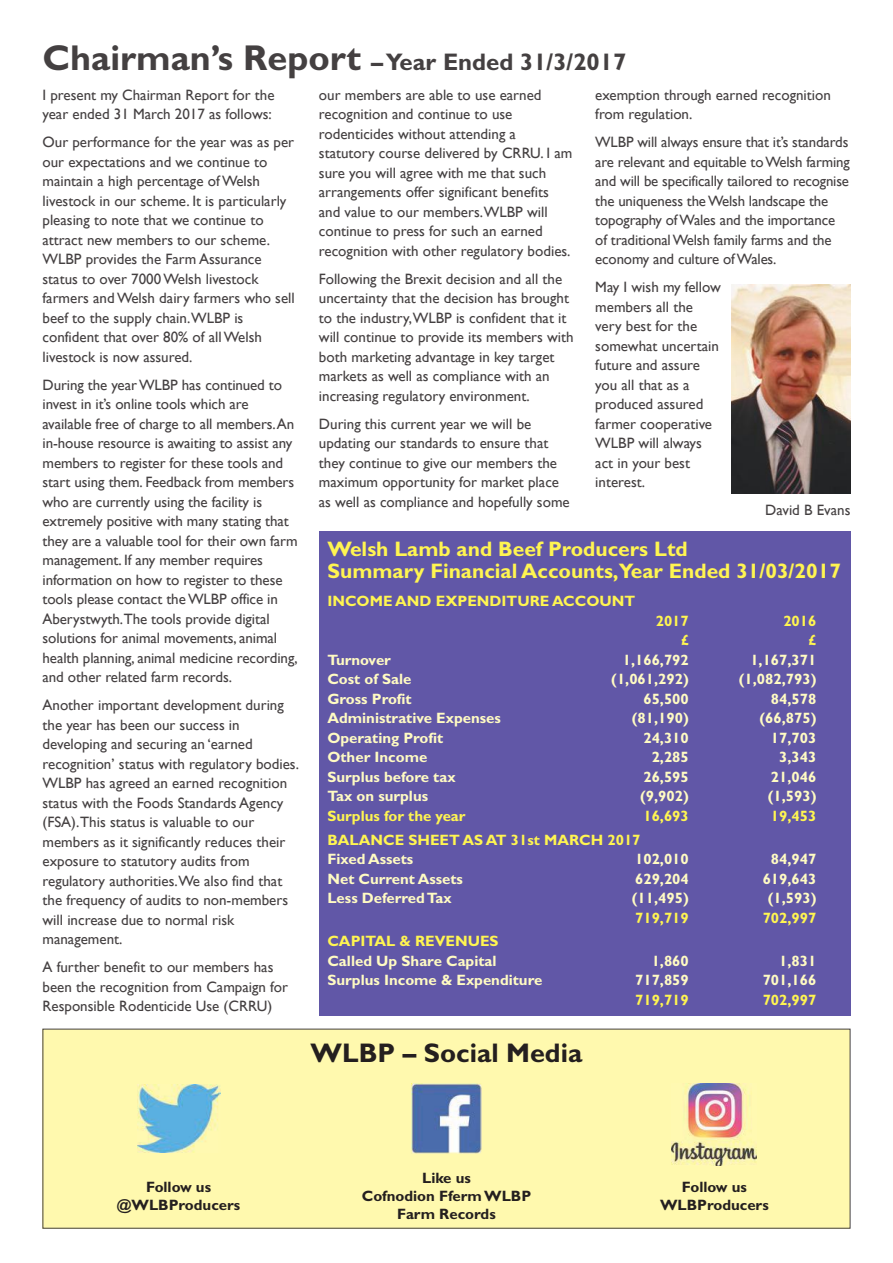
<style>
.page{position:relative;width:893px;height:1263px;background:#fff}
.page>*{position:absolute;margin:0;border:0;box-sizing:border-box;transform-origin:0 0}
.t1{font:700 27px "Gill Sans";color:#241f1f}
.t2{font:700 24px "Gill Sans";color:#444041}
.t3{font:700 21px/22.5px "Gill Sans";color:#fff551}
.t4{font:15px/19.5px "Gill Sans";color:#444041}
.t5{font:700 15px "Gill Sans";color:#fffbc3}
.t6{font:700 15px "Gill Sans";color:#fff551}
.t7{font:700 15px/18px "Gill Sans";color:#241f1f;text-align:center}
.s1{font-size:36px}
</style>
<div class="page">
<div style="left:43px;top:1029px;width:807px;height:199px;background:#fff9ae"></div>
<div style="left:319px;top:531px;width:531px;height:485px;background:#6157a7"></div>
<img style="left:731px;top:285px;width:119px;height:208px">
<img style="left:137px;top:1085px;width:83px;height:67px">
<img style="left:411px;top:1083px;width:71px;height:70px">
<img style="left:672px;top:1084px;width:85px;height:82px">
<h2 class="t2" style="left:43px;top:47px;width:585px"><span class="s1">Chairman’s Report</span> – Year Ended 31/3/2017</h2>
<p class="t4" style="left:43px;top:85px;width:234px">I present my Chairman Report for the year ended 31 March 2017 as follows:</p>
<p class="t4" style="left:43px;top:132px;width:254px">Our performance for the year was as per our expectations and we continue to maintain a high percentage of Welsh livestock in our scheme. It is particularly pleasing to note that we continue to attract new members to our scheme.<br>WLBP provides the Farm Assurance status to over 7000 Welsh livestock farmers and Welsh dairy farmers who sell beef to the supply chain.WLBP is confident that over 80% of all Welsh livestock is now assured.</p>
<p class="t4" style="left:43px;top:375px;width:257px">During the year WLBP has continued to invest in it’s online tools which are available free of charge to all members. An in-house resource is awaiting to assist any members to register for these tools and start using them. Feedback from members who are currently using the facility is extremely positive with many stating that they are a valuable tool for their own farm management. If any member requires information on how to register to these tools please contact the WLBP office in Aberystwyth.The tools provide digital solutions for animal movements, animal health planning, animal medicine recording, and other related farm records.</p>
<p class="t4" style="left:43px;top:695px;width:258px">Another important development during the year has been our success in developing and securing an ‘earned recognition’ status with regulatory bodies.<br>WLBP has agreed an earned recognition status with the Foods Standards Agency (FSA).This status is valuable to our members as it significantly reduces their exposure to statutory audits from regulatory authorities.We also find that the frequency of audits to non-members will increase due to normal risk management.</p>
<p class="t4" style="left:43px;top:957px;width:247px">A further benefit to our members has been the recognition from Campaign for<br>Responsible Rodenticide Use (CRRU)</p>
<p class="t4" style="left:319px;top:85px;width:255px">our members are able to use earned recognition and continue to use rodenticides without attending a statutory course delivered by CRRU. I am sure you will agree with me that such arrangements offer significant benefits and value to our members.WLBP will continue to press for such an earned recognition with other regulatory bodies.</p>
<p class="t4" style="left:319px;top:269px;width:256px">Following the Brexit decision and all the uncertainty that the decision has brought to the industry,WLBP is confident that it will continue to provide its members with both marketing advantage in key target markets as well as compliance with an increasing regulatory environment.</p>
<p class="t4" style="left:319px;top:414px;width:252px">During this current year we will be updating our standards to ensure that they continue to give our members the maximum opportunity for market place as well as compliance and hopefully some</p>
<p class="t4" style="left:595px;top:85px;width:237px">exemption through earned recognition from regulation.</p>
<p class="t4" style="left:595px;top:132px;width:256px">WLBP will always ensure that it’s standards are relevant and equitable to Welsh farming and will be specifically tailored to recognise the uniqueness the Welsh landscape the topography of Wales and the importance of traditional Welsh family farms and the economy and culture of Wales.</p>
<p class="t4" style="left:595px;top:277px;width:127px">May I wish my fellow members all the very best for the somewhat uncertain future and assure you all that as a produced assured farmer cooperative<br>WLBP will always act in your best interest.</p>
<p class="t4" style="left:765px;top:500px;width:87px">David B Evans</p>
<h3 class="t3" style="left:327px;top:537px;width:515px">Welsh Lamb and Beef Producers Ltd<br>Summary Financial Accounts,Year Ended 31/03/2017</h3>
<p class="t6" style="left:327px;top:592px;width:309px">INCOME AND EXPENDITURE ACCOUNT</p>
<p class="t6" style="left:656px;top:612px;width:35px">2017</p>
<p class="t6" style="left:783px;top:612px;width:35px">2016</p>
<p class="t6" style="left:681px;top:631px;width:9px">£</p>
<p class="t6" style="left:809px;top:631px;width:9px">£</p>
<p class="t5" style="left:327px;top:651px;width:65px">Turnover</p>
<p class="t5" style="left:623px;top:651px;width:68px">1,166,792</p>
<p class="t5" style="left:750px;top:651px;width:68px">1,167,371</p>
<p class="t5" style="left:327px;top:670px;width:86px">Cost of Sale</p>
<p class="t5" style="left:611px;top:670px;width:79px">(1,061,292)</p>
<p class="t5" style="left:739px;top:670px;width:79px">(1,082,793)</p>
<p class="t5" style="left:327px;top:690px;width:86px">Gross Profit</p>
<p class="t5" style="left:643px;top:690px;width:47px">65,500</p>
<p class="t5" style="left:771px;top:690px;width:47px">84,578</p>
<p class="t5" style="left:327px;top:709px;width:175px">Administrative Expenses</p>
<p class="t5" style="left:632px;top:709px;width:59px">(81,190)</p>
<p class="t5" style="left:759px;top:709px;width:59px">(66,875)</p>
<p class="t5" style="left:327px;top:729px;width:117px">Operating Profit</p>
<p class="t5" style="left:643px;top:729px;width:47px">24,310</p>
<p class="t5" style="left:771px;top:729px;width:47px">17,703</p>
<p class="t5" style="left:327px;top:748px;width:101px">Other Income</p>
<p class="t5" style="left:652px;top:748px;width:39px">2,285</p>
<p class="t5" style="left:779px;top:748px;width:39px">3,343</p>
<p class="t5" style="left:327px;top:768px;width:130px">Surplus before tax</p>
<p class="t5" style="left:643px;top:768px;width:47px">26,595</p>
<p class="t5" style="left:771px;top:768px;width:47px">21,046</p>
<p class="t5" style="left:327px;top:787px;width:102px">Tax on surplus</p>
<p class="t5" style="left:640px;top:787px;width:50px">(9,902)</p>
<p class="t5" style="left:768px;top:787px;width:50px">(1,593)</p>
<p class="t6" style="left:327px;top:807px;width:140px">Surplus for the year</p>
<p class="t6" style="left:643px;top:807px;width:47px">16,693</p>
<p class="t6" style="left:771px;top:807px;width:47px">19,453</p>
<p class="t6" style="left:327px;top:831px;width:315px">BALANCE SHEET AS AT 31st MARCH 2017</p>
<p class="t5" style="left:327px;top:850px;width:87px">Fixed Assets</p>
<p class="t5" style="left:635px;top:850px;width:55px">102,010</p>
<p class="t5" style="left:771px;top:850px;width:47px">84,947</p>
<p class="t5" style="left:327px;top:870px;width:137px">Net Current Assets</p>
<p class="t5" style="left:635px;top:870px;width:55px">629,204</p>
<p class="t5" style="left:763px;top:870px;width:55px">619,643</p>
<p class="t5" style="left:327px;top:889px;width:126px">Less Deferred Tax</p>
<p class="t5" style="left:632px;top:889px;width:59px">(11,495)</p>
<p class="t5" style="left:768px;top:889px;width:50px">(1,593)</p>
<p class="t6" style="left:635px;top:909px;width:55px">719,719</p>
<p class="t6" style="left:763px;top:909px;width:55px">702,997</p>
<p class="t6" style="left:327px;top:932px;width:173px">CAPITAL &amp; REVENUES</p>
<p class="t5" style="left:327px;top:952px;width:171px">Called Up Share Capital</p>
<p class="t5" style="left:652px;top:952px;width:39px">1,860</p>
<p class="t5" style="left:779px;top:952px;width:39px">1,831</p>
<p class="t5" style="left:327px;top:971px;width:216px">Surplus Income &amp; Expenditure</p>
<p class="t5" style="left:635px;top:971px;width:55px">717,859</p>
<p class="t5" style="left:763px;top:971px;width:55px">701,166</p>
<p class="t6" style="left:635px;top:991px;width:55px">719,719</p>
<p class="t6" style="left:763px;top:991px;width:55px">702,997</p>
<h1 class="t1" style="left:311px;top:1037px;width:273px">WLBP – Social Media</h1>
<p class="t7" style="left:117px;top:1177px;width:125px">Follow us @WLBProducers</p>
<p class="t7" style="left:362px;top:1168px;width:171px">Like us<br>Cofnodion Fferm WLBP<br>Farm Records</p>
<p class="t7" style="left:660px;top:1177px;width:110px">Follow us<br>WLBProducers</p>
</div>
